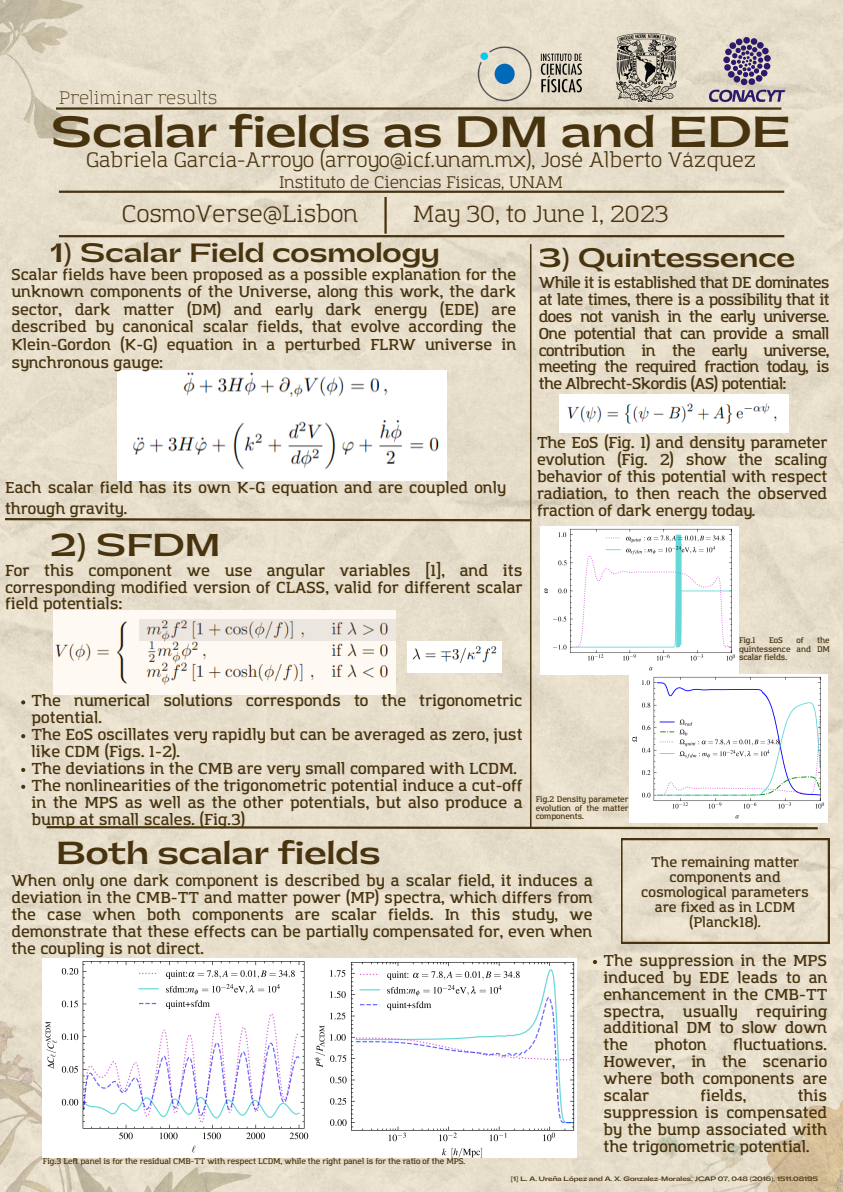
<style>
.page{position:relative;width:843px;height:1192px;background:#fff}
.page>*{position:absolute;margin:0;border:0;box-sizing:border-box;transform-origin:0 0}
.t1{font:700 41px "Gatwick";color:#47330e}
.t2{font:700 29.75px "Gatwick";color:#47330e}
.t3{font:700 25px "Gatwick";color:#47330e}
.t4{font:23.5px "Amazing Grotesk";color:#47330e}
.t5{font:23px "Amazing Grotesk";color:#47330e}
.t6{font:20.5px "Amazing Grotesk";color:#47330e}
.t7{font:300 17.7px "Amazing Grotesk";color:#47330e}
.t8{font:16.5px "Amazing Grotesk";color:#47330e}
.t9{font:600 15.6px/16.9px "Amazing Grotesk";color:#47330e;text-align:justify}
.t10{font:600 15.5px/16.9px "Amazing Grotesk";color:#47330e;text-align:justify}
.t11{font:600 13.85px/15px "Amazing Grotesk";color:#47330e;text-align:center}
.t12{font:600 8px/8.7px "Amazing Grotesk";letter-spacing:-.01em;color:#47330e;text-align:justify}
.t13{font:700 6px "Gatwick";color:#47330e}
</style>
<div class="page">
<img style="left:0;top:0;width:842px;height:1192px">
<img style="left:0;top:1013px;width:55px;height:179px">
<img style="left:0;top:0;width:135px;height:155px">
<hr style="left:56px;top:107px;width:725px;height:3px;background:#47330e">
<hr style="left:59px;top:191px;width:725px;height:2px;background:#47330e">
<hr style="left:59px;top:235px;width:725px;height:2px;background:#47330e">
<hr style="left:384px;top:197px;width:2px;height:37px;background:#47330e">
<hr style="left:530px;top:244px;width:1px;height:583px;background:#47330e">
<svg style="left:3px;top:517px;width:530px;height:5px;background:#9e9075"></svg>
<svg style="left:44px;top:825px;width:775px;height:5px;background:#9e9075"></svg>
<svg style="left:620px;top:839px;width:208px;height:104px;background:#e1d8c5"></svg>
<img style="left:55px;top:1157px;width:197px;height:35px">
<img style="left:118px;top:370px;width:328px;height:110px">
<img style="left:54px;top:610px;width:341px;height:84px">
<svg style="left:139px;top:619px;width:257px;height:21px;background:#dfd8d1"></svg>
<img style="left:559px;top:395px;width:229px;height:37px">
<img style="left:43px;top:959px;width:533px;height:198px">
<img style="left:477px;top:46px;width:105px;height:56px">
<img style="left:616px;top:34px;width:60px;height:67px">
<img style="left:709px;top:37px;width:75px;height:64px">
<img style="left:767px;top:1092px;width:75px;height:100px">
<img style="left:637px;top:1133px;width:186px;height:59px">
<img style="left:629px;top:674px;width:198px;height:148px">
<img style="left:540px;top:527px;width:198px;height:147px">
<img style="left:407px;top:642px;width:94px;height:30px">
<svg style="left:592px;top:960px;width:5px;height:4px"></svg>
<svg style="left:21px;top:700px;width:4px;height:4px"></svg>
<svg style="left:21px;top:734px;width:4px;height:4px"></svg>
<svg style="left:21px;top:768px;width:4px;height:4px"></svg>
<svg style="left:21px;top:785px;width:4px;height:4px"></svg>
<p class="t7" style="left:59px;top:90px;width:160px">Preliminar results</p>
<p class="t1" style="left:51px;top:112px;width:741px">Scalar fields as DM and EDE</p>
<p class="t6" style="left:86px;top:151px;width:671px">Gabriela García-Arroyo (arroyo@icf.unam.mx), José Alberto Vázquez</p>
<p class="t8" style="left:279px;top:175px;width:284px">Instituto de Ciencias Físicas, UNAM</p>
<p class="t4" style="left:122px;top:203px;width:237px">CosmoVerse@Lisbon</p>
<p class="t5" style="left:412px;top:204px;width:257px">May 30, to June 1, 2023</p>
<p class="t3" style="left:51px;top:241px;width:390px">1) Scalar Field cosmology</p>
<p class="t10" style="left:11px;top:266px;width:506px;line-height:17.6px">Scalar fields have been proposed as a possible explanation for the unknown components of the Universe, along this work, the dark sector, dark matter (DM) and early dark energy (EDE) are described by canonical scalar fields, that evolve according the Klein-Gordon (K-G) equation in a perturbed FLRW universe in synchronous gauge:</p>
<p class="t3" style="left:538px;top:246px;width:258px">3) Quintessence</p>
<p class="t10" style="left:538px;top:275px;width:292px">While it is established that DE dominates at late times, there is a possibility that it does not vanish in the early universe.<br>One potential that can provide a small contribution in the early universe, meeting the required fraction today, is the Albrecht-Skordis (AS) potential:</p>
<p class="t10" style="left:5px;top:478px;width:502px;line-height:21.4px">Each scalar field has its own K-G equation and are coupled only through gravity.</p>
<p class="t2" style="left:51px;top:530px;width:171px">2) SFDM</p>
<p class="t9" style="left:5px;top:563px;width:519px">For this component we use angular variables [1], and its corresponding modified version of CLASS, valid for different scalar field potentials:</p>
<p class="t9" style="left:32px;top:693px;width:492px">The numerical solutions corresponds to the trigonometric potential.</p>
<p class="t9" style="left:32px;top:727px;width:492px">The EoS oscillates very rapidly but can be averaged as zero, just like CDM (Figs. 1-2).</p>
<p class="t9" style="left:32px;top:761px;width:487px">The deviations in the CMB are very small compared with LCDM.</p>
<p class="t9" style="left:32px;top:778px;width:492px">The nonlinearities of the trigonometric potential induce a cut-off in the MPS as well as the other potentials, but also produce a bump at small scales. (Fig.3)</p>
<p class="t10" style="left:537px;top:435px;width:292px">The EoS (Fig. 1) and density parameter evolution (Fig. 2) show the scaling behavior of this potential with respect radiation, to then reach the observed fraction of dark energy today.</p>
<p class="t12" style="left:535px;top:795px;width:94px">Fig.2 Density parameter evolution of the matter components.</p>
<p class="t12" style="left:738px;top:636px;width:92px;text-indent:78px">the quintessence and DM scalar fields.</p>
<p class="t12" style="left:738px;top:636px;width:18px">Fig.1</p>
<p class="t12" style="left:768px;top:636px;width:15px">EoS</p>
<p class="t12" style="left:796px;top:636px;width:9px">of</p>
<p class="t2" style="left:56px;top:839px;width:326px">Both scalar fields</p>
<p class="t10" style="left:11px;top:873px;width:582px">When only one dark component is described by a scalar field, it induces a deviation in the CMB-TT and matter power (MP) spectra, which differs from the case when both components are scalar fields. In this study, we demonstrate that these effects can be partially compensated for, even when the coupling is not direct.</p>
<p class="t12" style="left:43px;top:1157px;width:424px">Fig.3 Left panel is for the residual CMB-TT with respect LCDM, while the right panel is for the ratio of the MPS.</p>
<p class="t11" style="left:641px;top:855px;width:169px">The remaining matter components and cosmological parameters are fixed as in LCDM (Planck18).</p>
<p class="t10" style="left:603px;top:953px;width:225px">The suppression in the MPS induced by EDE leads to an enhancement in the CMB-TT spectra, usually requiring additional DM to slow down the</p>
<p class="t10" style="left:603px;top:1037px;width:225px;text-indent:129px">fluctuations.<br>However, in the scenario where both components are scalar</p>
<p class="t10" style="left:654px;top:1037px;width:54px">photon</p>
<p class="t10" style="left:603px;top:1088px;width:225px;text-indent:194px">this suppression is compensated by the bump associated with the trigonometric potential.</p>
<p class="t10" style="left:700px;top:1088px;width:47px">fields,</p>
<p class="t13" style="left:510px;top:1175px;width:308px">[1] L. A. Ureña López and A. X. Gonzalez-Morales, JCAP 07, 048 (2016), 1511.08195</p>
</div>
